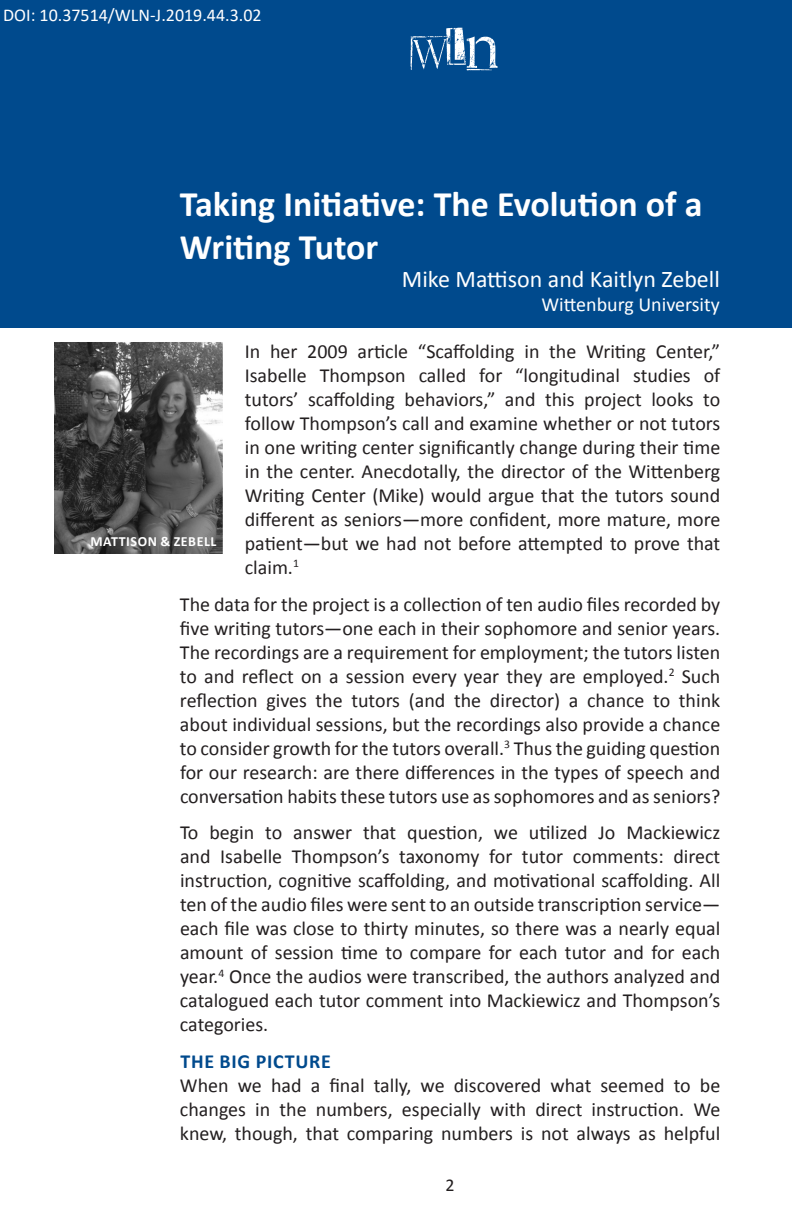
<style>
.page{position:relative;width:792px;height:1224px;background:#fff}
.page>*{position:absolute;margin:0;border:0;box-sizing:border-box;transform-origin:0 0}
.t1{font:70px "D Snet Stamped";color:#fff}
.t2{font:700 36px "Calibri";color:#fff}
.t3{font:24px "Calibri";color:#fff}
.t4{font:20px/24px "Calibri";color:#231f20;text-align:justify}
.t5{font:20px "Calibri";color:#fff}
.t6{font:700 20px "Calibri";letter-spacing:.04em;color:#004a8d}
.t7{font:18px "Calibri";color:#fff}
.t8{font:18px "Calibri";color:#231f20}
.t9{font:700 14px "Calibri";letter-spacing:.04em;color:#fff}
</style>
<div class="page">
<div style="left:0;top:0;width:792px;height:327px;background:#004a8d"></div>
<img style="left:55px;top:343px;width:167px;height:210px">
<div style="left:50px;top:338px;width:177px;height:220px;border:4px solid #fff"></div>
<p class="t7" style="left:3px;top:3px;width:260px">DOI: 10.37514/WLN-J.2019.44.3.02</p>
<p class="t1" style="left:398px;top:12px;width:106px">WLN</p>
<p class="t2" style="left:180px;top:181px;width:524px">Taking Initiative: The Evolution of a</p>
<p class="t2" style="left:180px;top:224px;width:200px">Writing Tutor</p>
<p class="t3" style="left:402px;top:264px;width:319px">Mike Mattison and Kaitlyn Zebell</p>
<p class="t5" style="left:541px;top:291px;width:180px">Wittenburg University</p>
<p class="t4" style="left:245px;top:339px;width:477px">In her 2009 article “Scaffolding in the Writing Center,” Isabelle Thompson called for “longitudinal studies of tutors’ scaffolding behaviors,” and this project looks to follow Thompson’s call and examine whether or not tutors in one writing center significantly change during their time in the center. Anecdotally, the director of the Wittenberg Writing Center (Mike) would argue that the tutors sound different as seniors—more confident, more mature, more patient—but we had not before attempted to prove that claim.<sup>1</sup></p>
<p class="t4" style="left:180px;top:592px;width:542px">The data for the project is a collection of ten audio files recorded by five writing tutors—one each in their sophomore and senior years.<br>The recordings are a requirement for employment; the tutors listen to and reflect on a session every year they are employed.<sup>2</sup> Such reflection gives the tutors (and the director) a chance to think about individual sessions, but the recordings also provide a chance to consider growth for the tutors overall.<sup>3</sup> Thus the guiding question for our research: are there differences in the types of speech and conversation habits these tutors use as sophomores and as seniors?</p>
<p class="t4" style="left:180px;top:821px;width:542px">To begin to answer that question, we utilized Jo Mackiewicz and Isabelle Thompson’s taxonomy for tutor comments: direct instruction, cognitive scaffolding, and motivational scaffolding. All ten of the audio files were sent to an outside transcription service— each file was close to thirty minutes, so there was a nearly equal amount of session time to compare for each tutor and for each year.<sup>4</sup> Once the audios were transcribed, the authors analyzed and catalogued each tutor comment into Mackiewicz and Thompson’s categories.</p>
<p class="t6" style="left:180px;top:1049px;width:152px">THE BIG PICTURE</p>
<p class="t4" style="left:180px;top:1074px;width:542px">When we had a final tally, we discovered what seemed to be changes in the numbers, especially with direct instruction. We knew, though, that comparing numbers is not always as helpful</p>
<p class="t9" style="left:90px;top:532px;width:128px">MATTISON &amp; ZEBELL</p>
<p class="t8" style="left:445px;top:1173px;width:11px">2</p>
</div>
